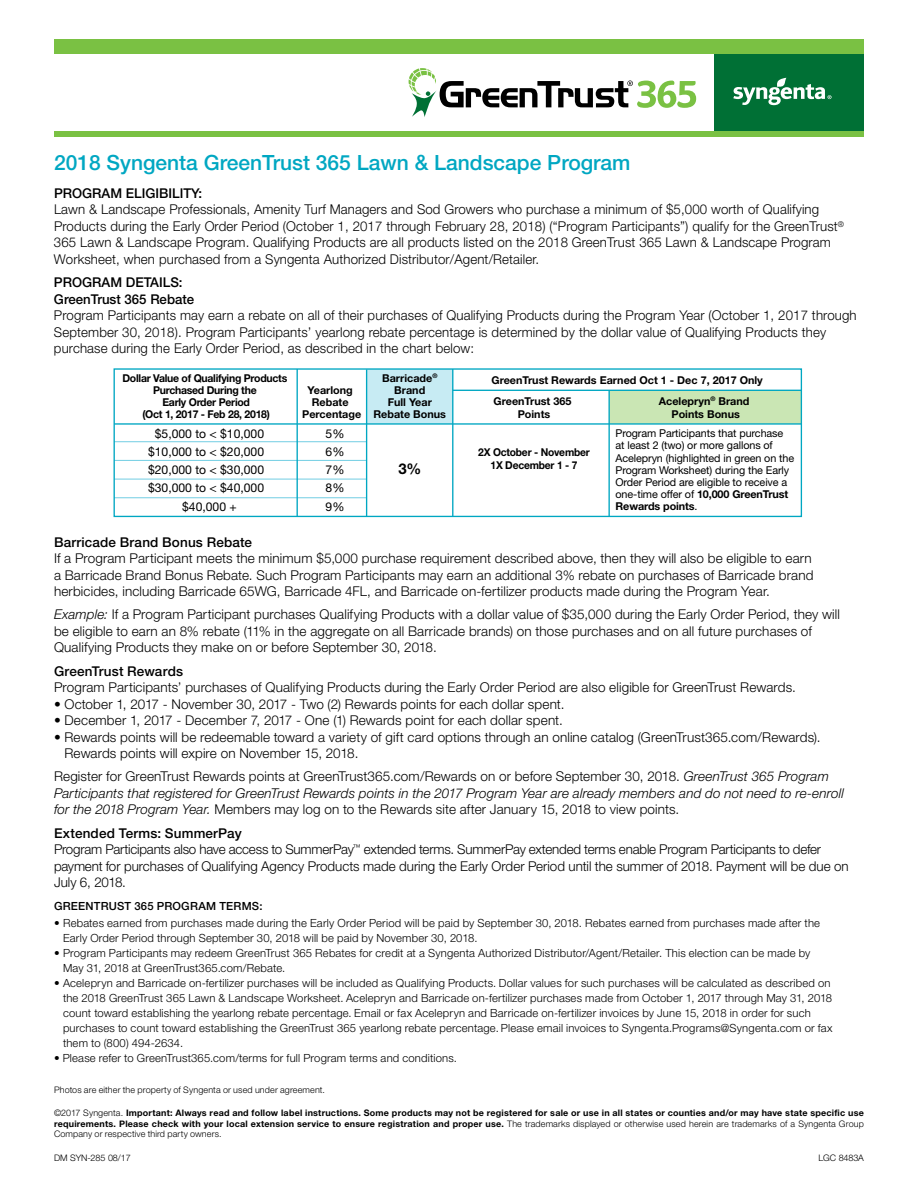
<style>
.page{position:relative;width:918px;height:1188px;background:#fff}
.page>*{position:absolute;margin:0;border:0;box-sizing:border-box;transform-origin:0 0}
.t1{font:500 21px "Helvetica Neue LT Std";color:#00a7c2}
.t2{font:700 14.85px "Helvetica Neue LT Std";color:#000}
.t3{font:300 13.5px/16.5px "Helvetica Neue LT Std";letter-spacing:.01em;color:#000}
.t4{font:italic 300 13.5px/16.5px "Helvetica Neue LT Std";letter-spacing:.01em;color:#000}
.t5{font:300 13.5px/16.5px "Helvetica Neue LT Std";letter-spacing:-.01em;color:#000}
.t6{font:500 13.5px/16.5px "Helvetica Neue LT Std";color:#000}
.t7{font:12.15px/18.3px "Helvetica Neue LT Std";color:#000;text-align:justify}
.t8{font:300 11.25px/15px "Helvetica Neue LT Std";letter-spacing:.015em;color:#000}
.t9{font:500 11.25px "Helvetica Neue LT Std";letter-spacing:.02em;color:#000}
.t10{font:10.8px/12.1px "Helvetica Neue LT Std";letter-spacing:-.01em;color:#000}
.t11{font:700 10.8px/12.1px "Helvetica Neue LT Std";color:#000;text-align:center}
.t12{font:700 10.8px/12.1px "Helvetica Neue LT Std";letter-spacing:-.025em;color:#000;text-align:center}
.t13{font:700 10.8px/13.5px "Helvetica Neue LT Std";letter-spacing:-.02em;color:#000;text-align:center;scale:.95 1}
.t14{font:700 9px/10.5px "Helvetica Neue LT Std";letter-spacing:.02em;color:#000;text-align:justify}
.t15{font:300 9px "Helvetica Neue LT Std";letter-spacing:.01em;color:#000}
.t16{font:300 9px "Helvetica Neue LT Std";letter-spacing:-.01em;color:#000}
.s1{font-weight:700}
.s2{font-style:italic}
.s3{font-style:normal}
.s4{font-weight:500}
.s5{font-weight:300}
</style>
<div class="page">
<div style="left:714px;top:51px;width:150px;height:83px;background:#007035"></div>
<svg style="left:733px;top:78px;width:99px;height:27px"></svg>
<div style="left:54px;top:40px;width:810px;height:14px;background:#7ac143"></div>
<div style="left:54px;top:131px;width:810px;height:5px;background:#7ac143"></div>
<svg style="left:409px;top:68px;width:287px;height:49px"></svg>
<div style="left:609px;top:390px;width:192px;height:34px;background:#cae6b4"></div>
<div style="left:367px;top:369px;width:86px;height:55px;background:#c7ebf3"></div>
<hr style="left:114px;top:441px;width:253px;height:1px;background:#73cee3">
<hr style="left:114px;top:423px;width:687px;height:2px;background:#00a7c2">
<hr style="left:453px;top:390px;width:348px;height:1px;background:#00a7c2">
<hr style="left:114px;top:460px;width:253px;height:1px;background:#73cee3">
<hr style="left:114px;top:479px;width:253px;height:1px;background:#73cee3">
<hr style="left:114px;top:497px;width:253px;height:1px;background:#73cee3">
<hr style="left:297px;top:369px;width:1px;height:147px;background:#00a7c2">
<hr style="left:366px;top:370px;width:1px;height:146px;background:#00a7c2">
<hr style="left:452px;top:369px;width:1px;height:147px;background:#00a7c2">
<hr style="left:608px;top:390px;width:2px;height:126px;background:#00a7c2">
<div style="left:114px;top:368px;width:688px;height:149px;border:1px solid #00a7c2"></div>
<h1 class="t1" style="left:54px;top:150px;width:578px">2018 Syngenta GreenTrust 365 Lawn &amp; Landscape Program</h1>
<p class="t6" style="left:54px;top:185px;width:150px">PROGRAM ELIGIBILITY:</p>
<p class="t3" style="left:54px;top:201px;width:792px">Lawn &amp; Landscape Professionals, Amenity Turf Managers and Sod Growers who purchase a minimum of $5,000 worth of Qualifying Products during the Early Order Period (October 1, 2017 through February 28, 2018) (“Program Participants”) qualify for the GreenTrust<sup>® </sup>365 Lawn &amp; Landscape Program. Qualifying Products are all products listed on the 2018 GreenTrust 365 Lawn &amp; Landscape Program Worksheet, when purchased from a Syngenta Authorized Distributor/Agent/Retailer.</p>
<p class="t6" style="left:54px;top:274px;width:142px">PROGRAM DETAILS:<br>GreenTrust 365 Rebate</p>
<p class="t3" style="left:54px;top:307px;width:804px">Program Participants may earn a rebate on all of their purchases of Qualifying Products during the Program Year (October 1, 2017 through<br>September 30, 2018). Program Participants’ yearlong rebate percentage is determined by the dollar value of Qualifying Products they purchase during the Early Order Period, as described in the chart below:</p>
<p class="t12" style="left:122px;top:371px;width:166px">Dollar Value of Qualifying Products<br>Purchased During the<br>Early Order Period<br>(Oct 1, 2017 - Feb 28, 2018)</p>
<p class="t11" style="left:373px;top:371px;width:74px">Barricade<sup>®<br></sup>Brand<br>Full Year<br>Rebate Bonus</p>
<p class="t11" style="left:302px;top:384px;width:61px">Yearlong<br>Rebate<br>Percentage</p>
<p class="t7" style="left:148px;top:424px;width:118px;text-align:center">$5,000 to &lt; $10,000 $10,000 to &lt; $20,000 $20,000 to &lt; $30,000 $30,000 to &lt; $40,000 $40,000 +</p>
<p class="t7" style="left:326px;top:424px;width:20px">5% 6% 7% 8% 9%</p>
<p class="t2" style="left:398px;top:460px;width:24px">3%</p>
<p class="t11" style="left:491px;top:374px;width:273px">GreenTrust Rewards Earned Oct 1 - Dec 7, 2017 Only</p>
<p class="t11" style="left:494px;top:394px;width:79px;line-height:12.9px">GreenTrust 365<br>Points</p>
<p class="t13" style="left:478px;top:445px;width:119px">2X October - November<br>1X December 1 - 7</p>
<p class="t11" style="left:659px;top:394px;width:92px;line-height:12.9px">Acelepryn<sup>®</sup> Brand<br>Points Bonus</p>
<p class="t10" style="left:616px;top:427px;width:180px">Program Participants that purchase at least 2 (two) or more gallons of Acelepryn (highlighted in green on the Program Worksheet) during the Early Order Period are eligible to receive a one-time offer of <span class="s1">10,000 GreenTrust Rewards points</span>.</p>
<p class="t6" style="left:54px;top:534px;width:200px">Barricade Brand Bonus Rebate</p>
<p class="t3" style="left:54px;top:550px;width:761px">If a Program Participant meets the minimum $5,000 purchase requirement described above, then they will also be eligible to earn a Barricade Brand Bonus Rebate. Such Program Participants may earn an additional 3% rebate on purchases of Barricade brand herbicides, including Barricade 65WG, Barricade 4FL, and Barricade on-fertilizer products made during the Program Year.</p>
<p class="t3" style="left:54px;top:606px;width:787px"><span class="s2">Example:</span> If a Program Participant purchases Qualifying Products with a dollar value of $35,000 during the Early Order Period, they will be eligible to earn an 8% rebate (11% in the aggregate on all Barricade brands) on those purchases and on all future purchases of<br>Qualifying Products they make on or before September 30, 2018.</p>
<p class="t6" style="left:54px;top:662px;width:131px">GreenTrust Rewards</p>
<p class="t3" style="left:54px;top:679px;width:743px">Program Participants’ purchases of Qualifying Products during the Early Order Period are also eligible for GreenTrust Rewards.</p>
<p class="t3" style="left:54px;top:695px;width:512px">• October 1, 2017 - November 30, 2017 - Two (2) Rewards points for each dollar spent.</p>
<p class="t3" style="left:54px;top:712px;width:510px">• December 1, 2017 - December 7, 2017 - One (1) Rewards point for each dollar spent.</p>
<p class="t3" style="left:65px;top:728px;width:758px;text-indent:-11px">• Rewards points will be redeemable toward a variety of gift card options through an online catalog (GreenTrust365.com/Rewards).<br>Rewards points will expire on November 15, 2018.</p>
<p class="t4" style="left:54px;top:768px;width:791px"><span class="s3">Register for GreenTrust Rewards points at GreenTrust365.com/Rewards on or before September 30, 2018.</span> GreenTrust 365 Program<br>Participants that registered for GreenTrust Rewards points in the 2017 Program Year are already members and do not need to re-enroll for the 2018 Program Year. <span class="s3">Members may log on to the Rewards site after January 15, 2018 to view points.</span></p>
<p class="t5" style="left:54px;top:824px;width:796px"><span class="s4">Extended Terms: SummerPay<br></span>Program Participants also have access to SummerPay<sup>™</sup> extended terms. SummerPay extended terms enable Program Participants to defer payment for purchases of Qualifying Agency Products made during the Early Order Period until the summer of 2018. Payment will be due on July 6, 2018.</p>
<p class="t9" style="left:54px;top:900px;width:210px">GREENTRUST 365 PROGRAM TERMS:</p>
<p class="t8" style="left:63px;top:915px;width:759px;text-indent:-9px">• Rebates earned from purchases made during the Early Order Period will be paid by September 30, 2018. Rebates earned from purchases made after the<br>Early Order Period through September 30, 2018 will be paid by November 30, 2018.</p>
<p class="t8" style="left:63px;top:945px;width:749px;text-indent:-9px">• Program Participants may redeem GreenTrust 365 Rebates for credit at a Syngenta Authorized Distributor/Agent/Retailer. This election can be made by<br>May 31, 2018 at GreenTrust365.com/Rebate.</p>
<p class="t8" style="left:63px;top:975px;width:771px;text-indent:-9px">• Acelepryn and Barricade on-fertilizer purchases will be included as Qualifying Products. Dollar values for such purchases will be calculated as described on the 2018 GreenTrust 365 Lawn &amp; Landscape Worksheet. Acelepryn and Barricade on-fertilizer purchases made from October 1, 2017 through May 31, 2018 count toward establishing the yearlong rebate percentage. Email or fax Acelepryn and Barricade on-fertilizer invoices by June 15, 2018 in order for such purchases to count toward establishing the GreenTrust 365 yearlong rebate percentage. Please email invoices to Syngenta.Programs@Syngenta.com or fax them to (800) 494-2634.</p>
<p class="t8" style="left:54px;top:1050px;width:405px">• Please refer to GreenTrust365.com/terms for full Program terms and conditions.</p>
<p class="t15" style="left:54px;top:1084px;width:273px">Photos are either the property of Syngenta or used under agreement.</p>
<p class="t14" style="left:54px;top:1107px;width:811px"><span class="s5">©2017 Syngenta.</span> Important: Always read and follow label instructions. Some products may not be registered for sale or use in all states or counties and/or may have state specific use requirements. Please check with your local extension service to ensure registration and proper use. <span class="s5">The trademarks displayed or otherwise used herein are trademarks of a Syngenta Group Company or respective third party owners.</span></p>
<p class="t16" style="left:54px;top:1152px;width:78px">DM SYN-285 08/17</p>
<p class="t16" style="left:818px;top:1152px;width:47px">LGC 8483A</p>
</div>
